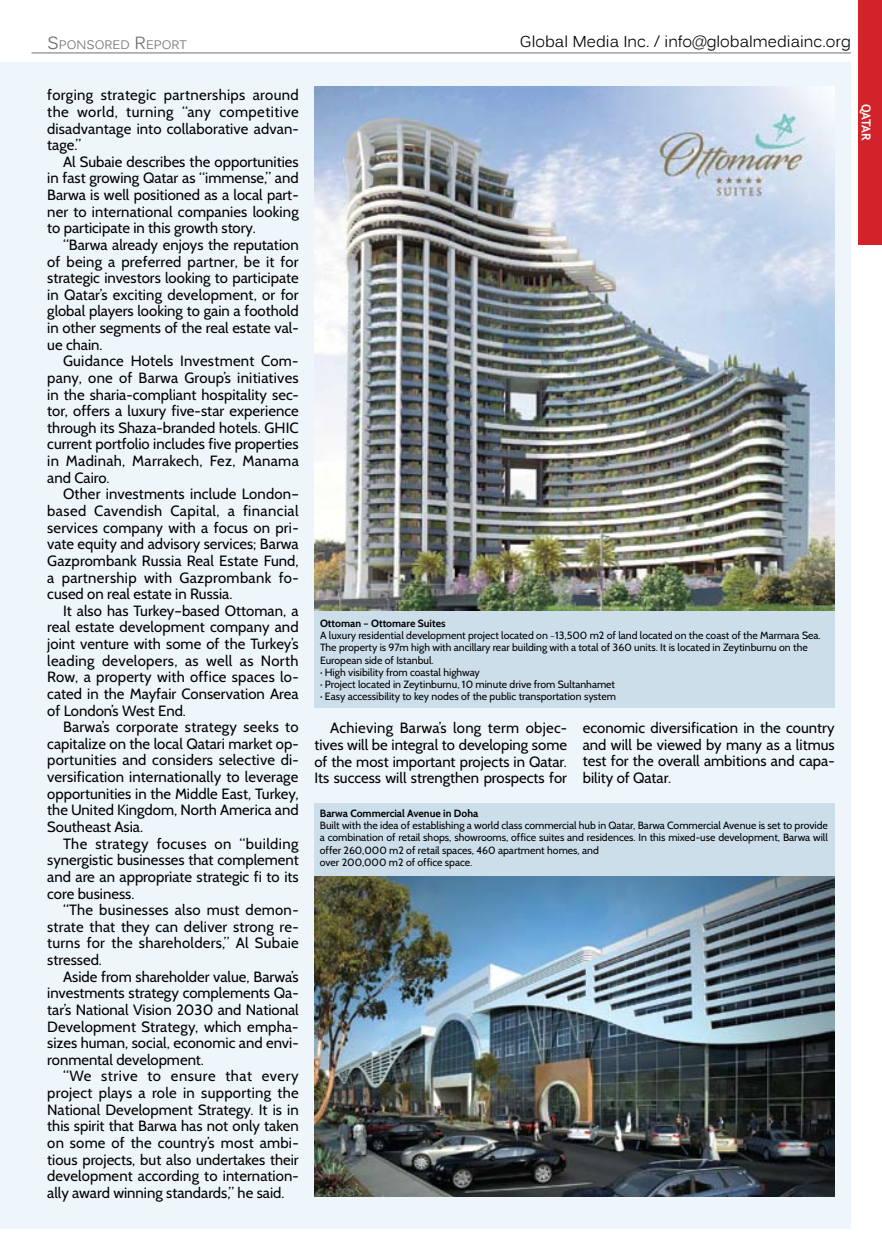
<style>
.page{position:relative;width:882px;height:1260px;background:#fff}
.page>*{position:absolute;margin:0;border:0;box-sizing:border-box;transform-origin:0 0}
.t1{font:15.75px "Kalinga";color:#000}
.t2{font:14.88px/16.6px "Cabin";color:#000;text-align:justify}
.t3{font:12.25px "Kalinga";color:#6d6f71}
.t4{font:700 12.25px "Trebuchet MS";color:#fff}
.t5{font:10.5px/12.2px "Cabin";color:#000}
.t6{font:700 10.5px "Cabin";color:#000}
.s1{font-size:17.5px}
</style>
<div class="page">
<div style="left:0;top:62px;width:850px;height:1166px;background:#eef5fb"></div>
<div style="left:859px;top:0;width:23px;height:245px;background:#d2232a"></div>
<svg style="left:517px;top:53px;width:334px;height:18px"></svg>
<hr style="left:32px;top:52px;width:819px;height:1px;background:#6d6f71">
<img style="left:314px;top:876px;width:521px;height:321px">
<img style="left:314px;top:87px;width:521px;height:524px">
<div style="left:314px;top:611px;width:521px;height:97px;background:#ccdeea"></div>
<div style="left:314px;top:803px;width:521px;height:73px;background:#ccdeea"></div>
<p class="t3" style="left:47px;top:37px;width:141px"><span class="s1">S</span>PONSORED <span class="s1">R</span>EPORT</p>
<p class="t1" style="left:520px;top:32px;width:332px">Global Media Inc. / info@globalmediainc.org</p>
<p class="t2" style="left:47px;top:87px;width:253px">forging strategic partnerships around the world, turning “any competitive disadvantage into collaborative advan&shy;tage.”</p>
<p class="t2" style="left:47px;top:153px;width:253px;text-indent:16px">Al Subaie describes the opportunities in fast growing Qatar as “immense,” and Barwa is well positioned as a local part&shy;ner to international companies looking to participate in this growth story.</p>
<p class="t2" style="left:47px;top:236px;width:253px;text-indent:16px">“Barwa already enjoys the reputation of being a preferred partner, be it for strategic investors looking to participate in Qatar’s exciting development, or for global players looking to gain a foothold in other segments of the real estate val&shy;ue chain.</p>
<p class="t2" style="left:47px;top:353px;width:253px;text-indent:16px">Guidance Hotels Investment Com&shy;pany, one of Barwa Group’s initiatives in the sharia-compliant hospitality sec&shy;tor, offers a luxury five-star experience through its Shaza-branded hotels. GHIC current portfolio includes five properties in Madinah, Marrakech, Fez, Manama and Cairo.</p>
<p class="t2" style="left:47px;top:486px;width:253px;text-indent:16px">Other investments include London– based Cavendish Capital, a financial services company with a focus on pri&shy;vate equity and advisory services; Barwa Gazprombank Russia Real Estate Fund, a partnership with Gazprombank fo&shy;cused on real estate in Russia.</p>
<p class="t2" style="left:47px;top:602px;width:253px;text-indent:16px">It also has Turkey–based Ottoman, a real estate development company and joint venture with some of the Turkey’s leading developers, as well as North Row, a property with office spaces lo&shy;cated in the Mayfair Conservation Area of London’s West End.</p>
<p class="t2" style="left:47px;top:719px;width:253px;text-indent:16px">Barwa’s corporate strategy seeks to capitalize on the local Qatari market op&shy;portunities and considers selective di&shy;versification internationally to leverage opportunities in the Middle East, Turkey, the United Kingdom, North America and Southeast Asia.</p>
<p class="t2" style="left:47px;top:835px;width:253px;text-indent:16px">The strategy focuses on “building synergistic businesses that complement and are an appropriate strategic fi to its core business.</p>
<p class="t2" style="left:47px;top:902px;width:253px;text-indent:16px">“The businesses also must demon&shy;strate that they can deliver strong re&shy;turns for the shareholders,” Al Subaie stressed.</p>
<p class="t2" style="left:47px;top:968px;width:253px;text-indent:16px">Aside from shareholder value, Barwa’s investments strategy complements Qa&shy;tar’s National Vision 2030 and National Development Strategy, which empha&shy;sizes human, social, economic and envi&shy;ronmental development.</p>
<p class="t2" style="left:47px;top:1068px;width:253px;text-indent:16px">“We strive to ensure that every project plays a role in supporting the National Development Strategy. It is in this spirit that Barwa has not only taken on some of the country’s most ambi&shy;tious projects, but also undertakes their development according to internation&shy;ally award winning standards,” he said.</p>
<p class="t6" style="left:320px;top:617px;width:127px">Ottoman – Ottomare Suites</p>
<p class="t5" style="left:320px;top:629px;width:502px">A luxury residential development project located on ~13,500 m2 of land located on the coast of the Marmara Sea.<br>The property is 97m high with ancillary rear building with a total of 360 units. It is located in Zeytinburnu on the European side of Istanbul.<br>· High visibility from coastal highway<br>· Project located in Zeytinburnu, 10 minute drive from Sultanhamet<br>· Easy accessibility to key nodes of the public transportation system</p>
<p class="t2" style="left:314px;top:720px;width:254px;text-indent:16px">Achieving Barwa’s long term objec&shy;tives will be integral to developing some of the most important projects in Qatar.<br>Its success will strengthen prospects for</p>
<p class="t2" style="left:583px;top:719px;width:253px">economic diversification in the country and will be viewed by many as a litmus test for the overall ambitions and capa&shy;bility of Qatar.</p>
<p class="t6" style="left:320px;top:807px;width:160px">Barwa Commercial Avenue in Doha</p>
<p class="t5" style="left:320px;top:819px;width:510px">Built with the idea of establishing a world class commercial hub in Qatar, Barwa Commercial Avenue is set to provide a combination of retail shops, showrooms, office suites and residences. In this mixed-use development, Barwa will offer 260,000 m2 of retail spaces, 460 apartment homes, and<br>over 200,000 m2 of office space.</p>
<p class="t4" style="left:874px;top:104px;width:39px;rotate:90deg">QATAR</p>
</div>
